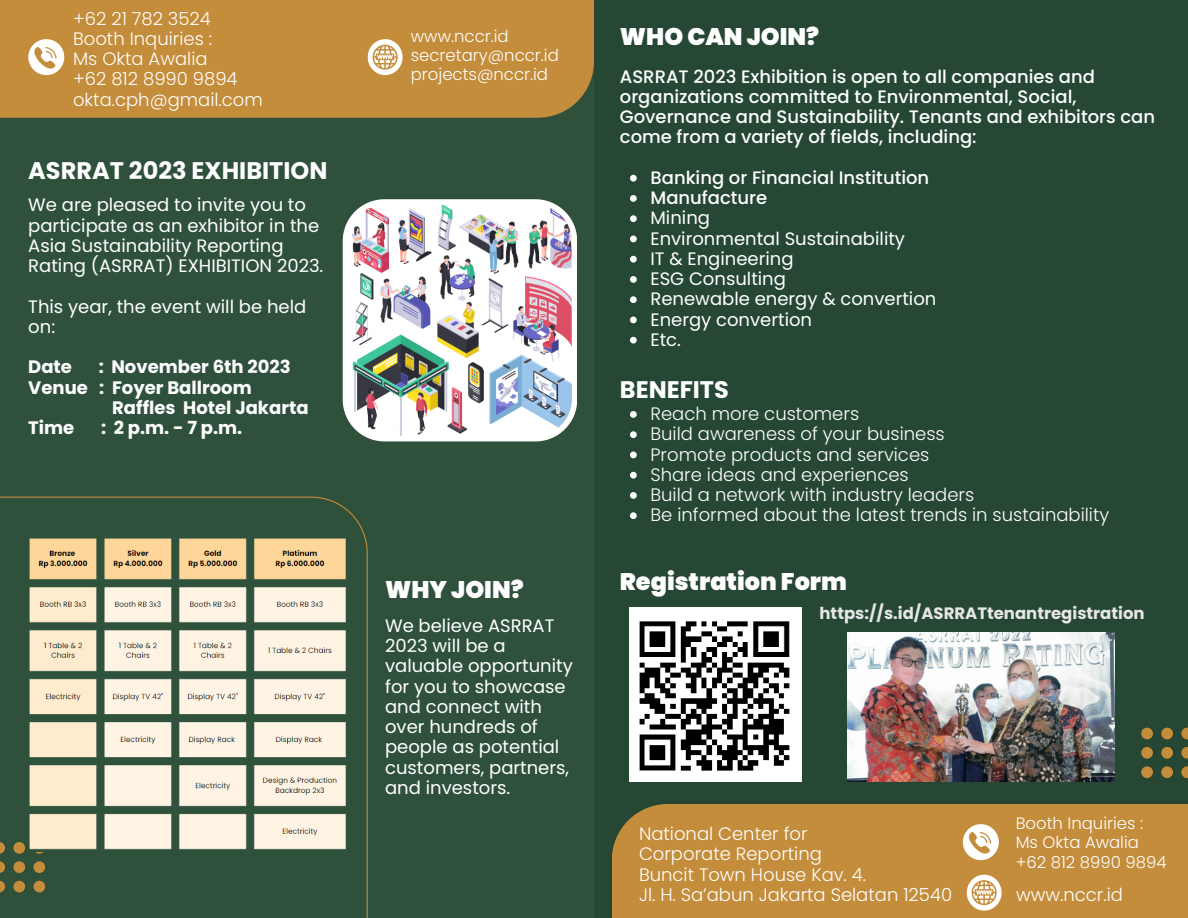
<style>
.page{position:relative;width:1188px;height:918px;background:#fff}
.page>*{position:absolute;margin:0;border:0;box-sizing:border-box;transform-origin:0 0}
.t1{font:900 24px "Poppins";color:#fff}
.t2{font:700 24px "Poppins";color:#fff}
.t3{font:18px/20.2px "Poppins";color:#fff}
.t4{font:300 18px "Poppins";color:#fff}
.t5{font:500 18px/20.2px "Poppins";color:#fff}
.t6{font:700 18px "Poppins";color:#fff}
.t7{font:300 16.5px/19.2px "Poppins";color:#fff}
.t8{font:700 16.5px "Poppins";color:#e6e6e6}
</style>
<div class="page">
<div style="left:0;top:118px;width:594px;height:800px;background:#2f513c"></div>
<div style="left:594px;top:0;width:594px;height:918px;background:#254733"></div>
<div style="left:0;top:0;width:594px;height:118px;background:#c48d3b"></div>
<div style="left:612px;top:804px;width:576px;height:114px;background:#c48d3b"></div>
<svg style="left:28px;top:39px;width:36px;height:36px"></svg>
<svg style="left:963px;top:824px;width:36px;height:36px"></svg>
<svg style="left:368px;top:39px;width:35px;height:36px"></svg>
<svg style="left:967px;top:875px;width:35px;height:36px"></svg>
<div style="left:0;top:497px;width:368px;height:421px;background:#2f513c"></div>
<svg style="left:1141px;top:728px;width:47px;height:50px"></svg>
<svg style="left:0;top:842px;width:47px;height:51px;background:#5c623b"></svg>
<img style="left:629px;top:607px;width:172px;height:174px">
<img style="left:343px;top:199px;width:234px;height:242px">
<img style="left:848px;top:632px;width:266px;height:150px">
<img style="left:28px;top:537px;width:320px;height:315px">
<svg style="left:630px;top:175px;width:7px;height:7px"></svg>
<svg style="left:630px;top:195px;width:7px;height:7px"></svg>
<svg style="left:630px;top:215px;width:7px;height:7px"></svg>
<svg style="left:630px;top:236px;width:7px;height:6px"></svg>
<svg style="left:630px;top:256px;width:7px;height:7px"></svg>
<svg style="left:630px;top:276px;width:7px;height:7px"></svg>
<svg style="left:630px;top:296px;width:7px;height:7px"></svg>
<svg style="left:630px;top:317px;width:7px;height:6px"></svg>
<svg style="left:630px;top:337px;width:7px;height:7px"></svg>
<svg style="left:630px;top:411px;width:7px;height:7px"></svg>
<svg style="left:630px;top:431px;width:7px;height:7px"></svg>
<svg style="left:630px;top:452px;width:7px;height:6px"></svg>
<svg style="left:630px;top:472px;width:7px;height:7px"></svg>
<svg style="left:630px;top:492px;width:7px;height:7px"></svg>
<svg style="left:630px;top:512px;width:7px;height:7px"></svg>
<p class="t4" style="left:73px;top:6px;width:139px">+62 21 782 3524</p>
<p class="t4" style="left:73px;top:26px;width:141px">Booth Inquiries :</p>
<p class="t4" style="left:73px;top:46px;width:136px">Ms Okta Awalia</p>
<p class="t4" style="left:73px;top:67px;width:166px">+62 812 8990 9894</p>
<p class="t4" style="left:73px;top:87px;width:191px">okta.cph@gmail.com</p>
<p class="t2" style="left:28px;top:153px;width:301px">ASRRAT 2023 EXHIBITION</p>
<p class="t3" style="left:28px;top:195px;width:297px">We are pleased to invite you to participate as an exhibitor in the<br>Asia Sustainability Reporting<br>Rating (ASRRAT) EXHIBITION 2023.</p>
<p class="t3" style="left:28px;top:296px;width:280px">This year, the event will be held on:</p>
<p class="t6" style="left:28px;top:354px;width:45px">Date</p>
<p class="t6" style="left:99px;top:354px;width:193px">: November 6th 2023</p>
<p class="t6" style="left:28px;top:375px;width:225px">Venue : Foyer Ballroom</p>
<p class="t6" style="left:112px;top:395px;width:198px">Raffles Hotel Jakarta</p>
<p class="t6" style="left:28px;top:415px;width:48px">Time</p>
<p class="t6" style="left:101px;top:415px;width:143px">: 2 p.m. - 7 p.m.</p>
<p class="t7" style="left:411px;top:26px;width:99px">www.nccr.id</p>
<p class="t7" style="left:411px;top:46px;width:150px">secretary@nccr.id projects@nccr.id</p>
<p class="t1" style="left:385px;top:573px;width:140px">WHY JOIN?</p>
<p class="t3" style="left:385px;top:615px;width:189px">We believe ASRRAT<br>2023 will be a valuable opportunity for you to showcase and connect with over hundreds of people as potential customers, partners, and investors.</p>
<p class="t1" style="left:620px;top:20px;width:201px">WHO CAN JOIN?</p>
<p class="t5" style="left:620px;top:66px;width:537px">ASRRAT 2023 Exhibition is open to all companies and organizations committed to Environmental, Social, Governance and Sustainability. Tenants and exhibitors can come from a variety of fields, including:</p>
<p class="t5" style="left:650px;top:167px;width:280px">Banking or Financial Institution</p>
<p class="t5" style="left:650px;top:188px;width:118px">Manufacture</p>
<p class="t3" style="left:650px;top:208px;width:61px">Mining</p>
<p class="t3" style="left:650px;top:228px;width:256px">Environmental Sustainability</p>
<p class="t3" style="left:650px;top:248px;width:145px">IT &amp; Engineering</p>
<p class="t3" style="left:650px;top:269px;width:137px">ESG Consulting</p>
<p class="t3" style="left:650px;top:289px;width:288px">Renewable energy &amp; convertion</p>
<p class="t3" style="left:650px;top:309px;width:163px">Energy convertion</p>
<p class="t3" style="left:650px;top:329px;width:32px">Etc.</p>
<p class="t2" style="left:620px;top:372px;width:110px">BENEFITS</p>
<p class="t4" style="left:650px;top:401px;width:210px">Reach more customers</p>
<p class="t4" style="left:650px;top:421px;width:296px">Build awareness of your business</p>
<p class="t4" style="left:650px;top:442px;width:280px">Promote products and services</p>
<p class="t4" style="left:650px;top:462px;width:260px">Share ideas and experiences</p>
<p class="t4" style="left:650px;top:482px;width:325px">Build a network with industry leaders</p>
<p class="t4" style="left:650px;top:502px;width:460px">Be informed about the latest trends in sustainability</p>
<p class="t1" style="left:620px;top:565px;width:229px">Registration Form</p>
<p class="t8" style="left:820px;top:602px;width:327px">https://s.id/ASRRATtenantregistration</p>
<p class="t4" style="left:639px;top:821px;width:170px">National Center for</p>
<p class="t4" style="left:639px;top:841px;width:184px">Corporate Reporting</p>
<p class="t4" style="left:639px;top:862px;width:229px">Buncit Town House Kav. 4.</p>
<p class="t4" style="left:639px;top:882px;width:315px">Jl. H. Sa’abun Jakarta Selatan 12540</p>
<p class="t7" style="left:1016px;top:814px;width:129px">Booth Inquiries :</p>
<p class="t7" style="left:1016px;top:833px;width:125px">Ms Okta Awalia</p>
<p class="t7" style="left:1016px;top:852px;width:152px">+62 812 8990 9894</p>
<p class="t4" style="left:1016px;top:882px;width:108px">www.nccr.id</p>
</div>
